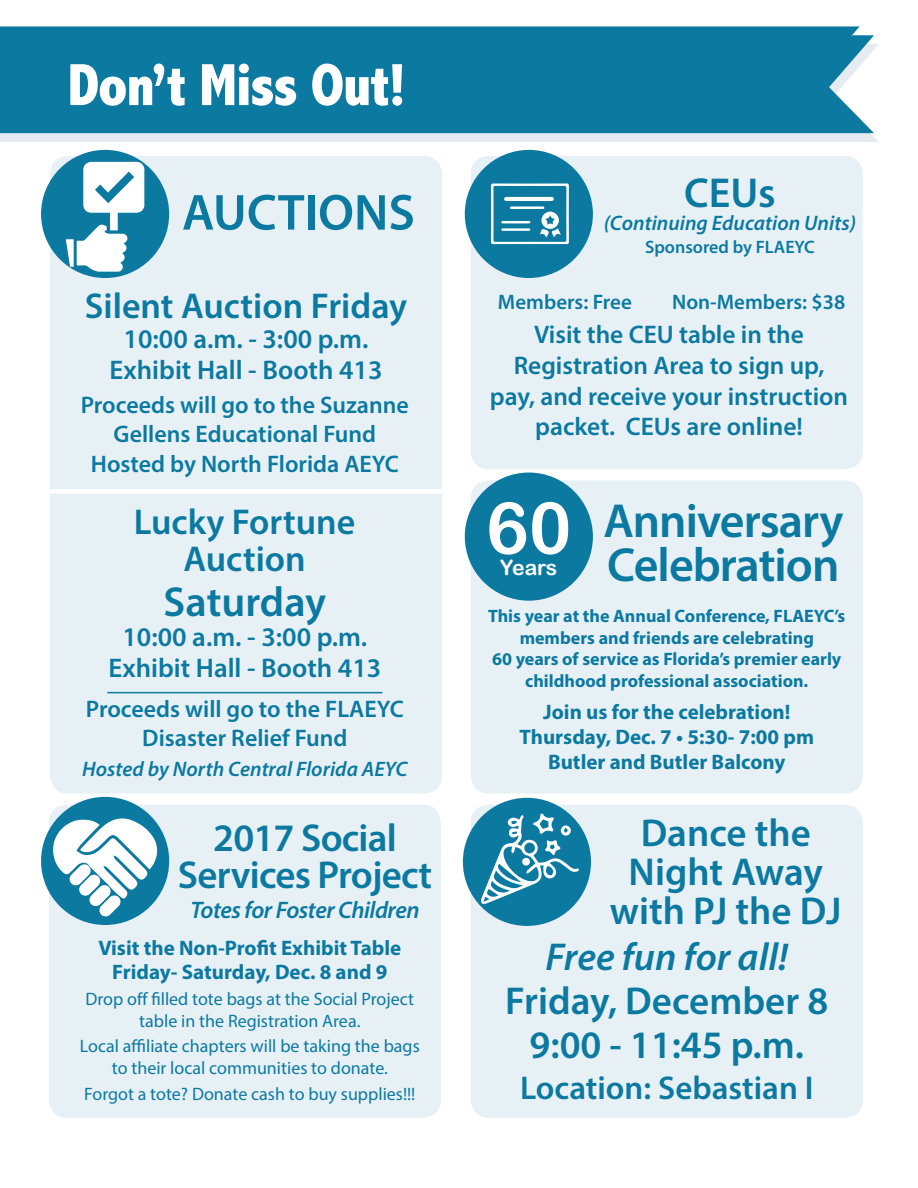
<style>
.page{position:relative;width:918px;height:1188px;background:#fff}
.page>*{position:absolute;margin:0;border:0;box-sizing:border-box;transform-origin:0 0}
.t1{font:72px "Arial Rounded MT Bold";color:#fff}
.t2{font:800 condensed 60px "Abadi";letter-spacing:-.02em;color:#fff}
.t3{font:600 51px "Myriad Pro";color:#0c79a0}
.t4{font:600 48px/43.8px "Myriad Pro";letter-spacing:-.02em;color:#0c79a0}
.t5{font:600 42px "Myriad Pro";color:#0c79a0}
.t6{font:600 39px/39px "Myriad Pro";letter-spacing:-.005em;color:#0c79a0;text-align:center}
.t7{font:italic 600 39px "Myriad Pro";color:#0c79a0}
.t8{font:600 36px/36.6px "Myriad Pro";color:#0c79a0;text-align:center}
.t9{font:600 33px "Myriad Pro";color:#0c79a0}
.t10{font:600 27px "Myriad Pro";color:#0c79a0}
.t11{font:600 25.5px/30.6px "Myriad Pro";color:#0c79a0;text-align:center}
.t12{font:600 24px/28.8px "Myriad Pro";color:#0c79a0;text-align:center}
.t13{font:italic 600 24px "Myriad Pro";letter-spacing:-.02em;color:#0c79a0}
.t14{font:21.15px "Arial Rounded MT Bold";letter-spacing:-.01em;color:#fff}
.t15{font:700 21px "Myriad Pro";color:#0c79a0}
.t16{font:italic 600 21px "Myriad Pro";color:#0c79a0}
.t17{font:600 21px "Myriad Pro";color:#0c79a0}
.t18{font:18px/21.6px "Myriad Pro";color:#0c79a0;text-align:center}
.t19{font:700 18px/21.6px "Myriad Pro";color:#0c79a0;text-align:center}
.t20{font:600 18px "Myriad Pro";color:#0c79a0}
</style>
<div class="page">
<svg style="left:0;top:26px;width:860px;height:9px;fill:#0c79a0"></svg>
<svg style="left:0;top:44px;width:879px;height:98px;fill:#e5ebf1"></svg>
<div style="left:0;top:35px;width:874px;height:98px;background:#0c79a0"></div>
<div style="left:50px;top:156px;width:392px;height:638px;background:#e7f1f5;border-radius:18px"></div>
<div style="left:471px;top:156px;width:392px;height:313px;background:#e7f1f5;border-radius:18px"></div>
<div style="left:41px;top:150px;width:128px;height:128px;background:#0c79a0;border-radius:50%"></div>
<svg style="left:66px;top:162px;width:78px;height:110px"></svg>
<svg style="left:465px;top:150px;width:128px;height:128px"></svg>
<div style="left:471px;top:805px;width:392px;height:313px;background:#e7f1f5;border-radius:18px"></div>
<div style="left:463px;top:798px;width:128px;height:128px;background:#0c79a0;border-radius:50%"></div>
<svg style="left:481px;top:813px;width:98px;height:91px"></svg>
<div style="left:522px;top:858px;width:8px;height:8px;background:#fff;border-radius:50%"></div>
<div style="left:471px;top:480px;width:392px;height:314px;background:#e7f1f5;border-radius:18px"></div>
<div style="left:465px;top:473px;width:128px;height:128px;background:#0c79a0;border-radius:50%"></div>
<hr style="left:107px;top:692px;width:275px;height:1px;background:#0c79a0">
<div style="left:49px;top:805px;width:392px;height:313px;background:#e7f1f5;border-radius:18px"></div>
<div style="left:41px;top:797px;width:128px;height:128px;background:#0c79a0;border-radius:50%"></div>
<svg style="left:51px;top:817px;width:109px;height:100px"></svg>
<div style="left:50px;top:489px;width:392px;height:5px;background:#fff"></div>
<p class="t2" style="left:67px;top:50px;width:340px">Don’t Miss Out!</p>
<p class="t3" style="left:182px;top:180px;width:234px">AUCTIONS</p>
<p class="t8" style="left:85px;top:286px;width:324px">Silent Auction Friday</p>
<p class="t10" style="left:124px;top:322px;width:246px">10:00 a.m. - 3:00 p.m.</p>
<p class="t10" style="left:110px;top:353px;width:274px">Exhibit Hall - Booth 413</p>
<p class="t12" style="left:81px;top:390px;width:330px">Proceeds will go to the Suzanne<br>Gellens Educational Fund</p>
<p class="t12" style="left:91px;top:449px;width:309px">Hosted by North Florida AEYC</p>
<p class="t8" style="left:134px;top:503px;width:223px">Lucky Fortune<br>Auction</p>
<p class="t5" style="left:164px;top:575px;width:164px">Saturday</p>
<p class="t10" style="left:122px;top:620px;width:246px">10:00 a.m. - 3:00 p.m.</p>
<p class="t10" style="left:108px;top:651px;width:274px">Exhibit Hall - Booth 413</p>
<p class="t12" style="left:86px;top:694px;width:319px">Proceeds will go to the FLAEYC<br>Disaster Relief Fund</p>
<p class="t16" style="left:82px;top:755px;width:327px">Hosted by North Central Florida AEYC</p>
<p class="t6" style="left:178px;top:818px;width:256px;line-height:37.2px">2017 Social<br>Services Project</p>
<p class="t13" style="left:191px;top:894px;width:231px">Totes for Foster Children</p>
<p class="t15" style="left:98px;top:935px;width:304px">Visit the Non-Profit Exhibit Table</p>
<p class="t15" style="left:112px;top:958px;width:277px">Friday- Saturday, Dec. 8 and 9</p>
<p class="t18" style="left:86px;top:988px;width:330px">Drop off filled tote bags at the Social Project table in the Registration Area.</p>
<p class="t18" style="left:80px;top:1035px;width:341px">Local affiliate chapters will be taking the bags to their local communities to donate.</p>
<p class="t18" style="left:84px;top:1083px;width:333px">Forgot a tote? Donate cash to buy supplies!!!</p>
<p class="t5" style="left:684px;top:166px;width:93px">CEUs</p>
<p class="t16" style="left:604px;top:210px;width:254px">(Continuing Education Units)</p>
<p class="t20" style="left:645px;top:235px;width:171px">Sponsored by FLAEYC</p>
<p class="t17" style="left:498px;top:288px;width:135px">Members: Free</p>
<p class="t17" style="left:672px;top:288px;width:175px">Non-Members: $38</p>
<p class="t11" style="left:490px;top:319px;width:360px">Visit the CEU table in the<br>Registration Area to sign up, pay, and receive your instruction packet. CEUs are online!</p>
<p class="t1" style="left:486px;top:486px;width:87px">60</p>
<p class="t14" style="left:500px;top:554px;width:59px">Years</p>
<p class="t4" style="left:603px;top:498px;width:242px">Anniversary<br>Celebration</p>
<p class="t19" style="left:488px;top:605px;width:359px">This year at the Annual Conference, FLAEYC’s members and friends are celebrating<br>60 years of service as Florida’s premier early childhood professional association.</p>
<p class="t15" style="left:543px;top:698px;width:249px">Join us for the celebration!</p>
<p class="t15" style="left:519px;top:723px;width:296px">Thursday, Dec. 7 • 5:30- 7:00 pm</p>
<p class="t15" style="left:548px;top:748px;width:239px">Butler and Butler Balcony</p>
<p class="t6" style="left:610px;top:812px;width:233px">Dance the<br>Night Away with PJ the DJ</p>
<p class="t7" style="left:546px;top:933px;width:244px">Free fun for all!</p>
<p class="t6" style="left:505px;top:981px;width:324px">Friday, December 8</p>
<p class="t6" style="left:530px;top:1024px;width:276px">9:00 - 11:45 p.m.</p>
<p class="t9" style="left:520px;top:1067px;width:295px">Location: Sebastian I</p>
</div>
